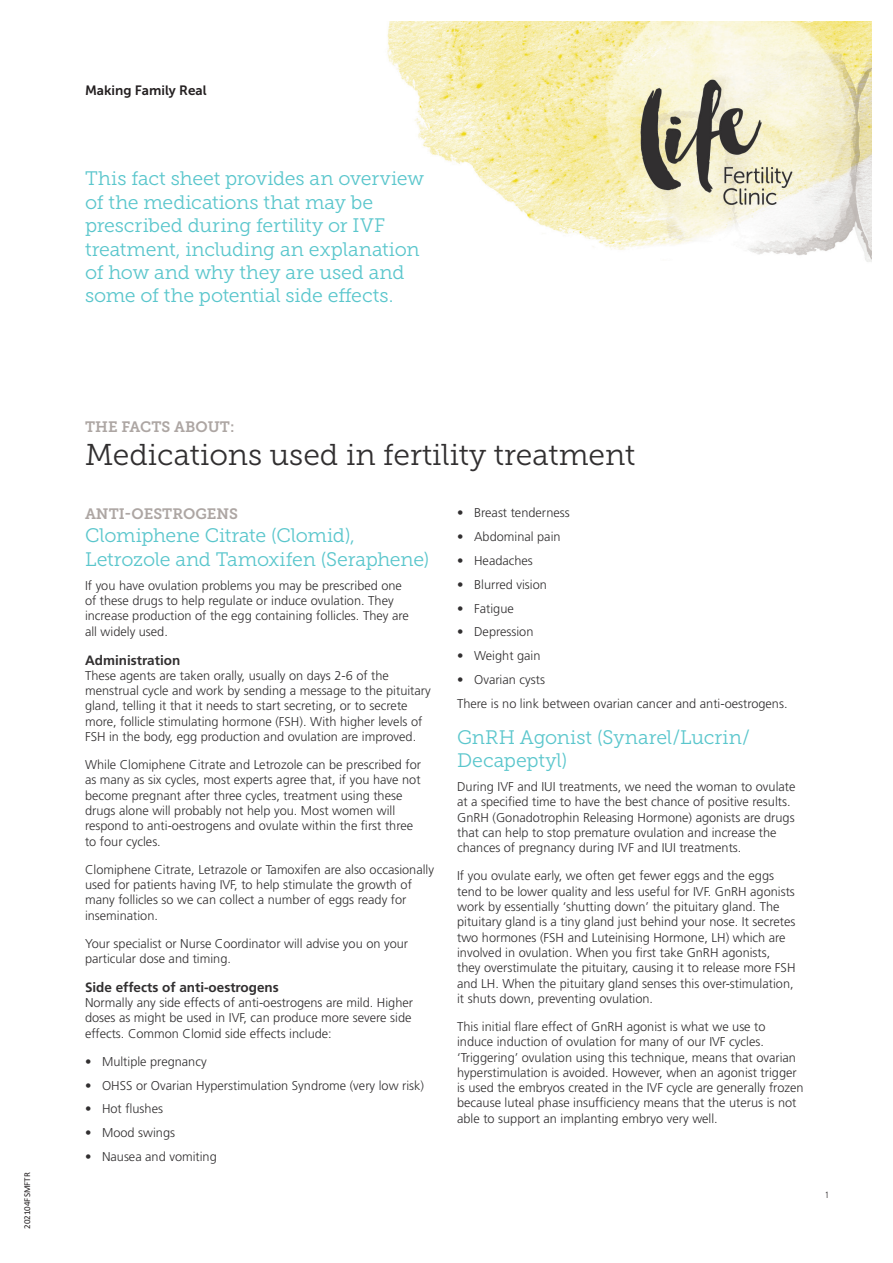
<style>
.page{position:relative;width:893px;height:1263px;background:#fff}
.page>*{position:absolute;margin:0;border:0;box-sizing:border-box;transform-origin:0 0}
.t1{font:30px "Museo Slab 300";color:#312f30}
.Sub-head{font:19.5px/23.4px "Museo Slab 300";letter-spacing:-.01em;color:#5ac6cc}
.Title_Small_CAPS{font:15px "Museo Slab 700";color:#ada6a3}
.Sub_Sub_head{font:700 13.5px "Frutiger";color:#312f30}
.t2{font:13.5px "Museo Sans 700";color:#231f20}
.Body_Copy{font:300 12.75px/15.3px "Frutiger";color:#312f30}
.t3{font:9px "Calibri";color:#231f20}
.t4{font:300 condensed 9px "Frutiger";color:#231f20}
</style>
<div class="page">
<img style="left:387px;top:21px;width:485px;height:241px">
<p class="t3" style="left:21px;top:1229px;width:58px;rotate:-90deg">202104FSMFTR</p>
<p class="t2" style="left:85px;top:83px;width:123px">Making Family Real</p>
<p class="Sub-head" style="left:85px;top:167px;width:340px">This fact sheet provides an overview of the medications that may be prescribed during fertility or IVF treatment, including an explanation of how and why they are used and some of the potential side effects.</p>
<p class="Title_Small_CAPS" style="left:85px;top:419px;width:151px">THE FACTS ABOUT:</p>
<p class="t1" style="left:85px;top:438px;width:552px">Medications used in fertility treatment</p>
<p class="Title_Small_CAPS" style="left:85px;top:505px;width:155px">ANTI-OESTROGENS</p>
<p class="Sub-head" style="left:85px;top:524px;width:346px">Clomiphene Citrate (Clomid),<br>Letrozole and Tamoxifen (Seraphene)</p>
<p class="Body_Copy" style="left:85px;top:578px;width:325px">If you have ovulation problems you may be prescribed one of these drugs to help regulate or induce ovulation. They increase production of the egg containing follicles. They are all widely used.</p>
<p class="Sub_Sub_head" style="left:85px;top:652px;width:97px">Administration</p>
<p class="Body_Copy" style="left:85px;top:668px;width:347px">These agents are taken orally, usually on days 2-6 of the menstrual cycle and work by sending a message to the pituitary gland, telling it that it needs to start secreting, or to secrete more, follicle stimulating hormone (FSH). With higher levels of FSH in the body, egg production and ovulation are improved.</p>
<p class="Body_Copy" style="left:85px;top:757px;width:338px">While Clomiphene Citrate and Letrozole can be prescribed for as many as six cycles, most experts agree that, if you have not become pregnant after three cycles, treatment using these drugs alone will probably not help you. Most women will respond to anti-oestrogens and ovulate within the first three to four cycles.</p>
<p class="Body_Copy" style="left:85px;top:862px;width:350px">Clomiphene Citrate, Letrazole or Tamoxifen are also occasionally used for patients having IVF, to help stimulate the growth of many follicles so we can collect a number of eggs ready for insemination.</p>
<p class="Body_Copy" style="left:85px;top:936px;width:325px">Your specialist or Nurse Coordinator will advise you on your particular dose and timing.</p>
<p class="Sub_Sub_head" style="left:85px;top:979px;width:195px">Side effects of anti-oestrogens</p>
<p class="Body_Copy" style="left:85px;top:995px;width:330px">Normally any side effects of anti-oestrogens are mild. Higher doses as might be used in IVF, can produce more severe side effects. Common Clomid side effects include:</p>
<p class="Body_Copy" style="left:85px;top:1054px;width:123px">• Multiple pregnancy</p>
<p class="Body_Copy" style="left:85px;top:1078px;width:341px">• OHSS or Ovarian Hyperstimulation Syndrome (very low risk)</p>
<p class="Body_Copy" style="left:85px;top:1101px;width:79px">• Hot flushes</p>
<p class="Body_Copy" style="left:85px;top:1125px;width:92px">• Mood swings</p>
<p class="Body_Copy" style="left:85px;top:1149px;width:133px">• Nausea and vomiting</p>
<p class="Body_Copy" style="left:457px;top:505px;width:114px">• Breast tenderness</p>
<p class="Body_Copy" style="left:457px;top:529px;width:105px">• Abdominal pain</p>
<p class="Body_Copy" style="left:457px;top:553px;width:77px">• Headaches</p>
<p class="Body_Copy" style="left:457px;top:577px;width:91px">• Blurred vision</p>
<p class="Body_Copy" style="left:457px;top:601px;width:58px">• Fatigue</p>
<p class="Body_Copy" style="left:457px;top:624px;width:78px">• Depression</p>
<p class="Body_Copy" style="left:457px;top:648px;width:85px">• Weight gain</p>
<p class="Body_Copy" style="left:457px;top:672px;width:89px">• Ovarian cysts</p>
<p class="Body_Copy" style="left:457px;top:696px;width:332px">There is no link between ovarian cancer and anti-oestrogens.</p>
<p class="Sub-head" style="left:457px;top:726px;width:294px">GnRH Agonist (Synarel/Lucrin/<br>Decapeptyl)</p>
<p class="Body_Copy" style="left:457px;top:779px;width:340px">During IVF and IUI treatments, we need the woman to ovulate at a specified time to have the best chance of positive results.<br>GnRH (Gonadotrophin Releasing Hormone) agonists are drugs that can help to stop premature ovulation and increase the chances of pregnancy during IVF and IUI treatments.</p>
<p class="Body_Copy" style="left:457px;top:868px;width:340px">If you ovulate early, we often get fewer eggs and the eggs tend to be lower quality and less useful for IVF. GnRH agonists work by essentially ‘shutting down’ the pituitary gland. The pituitary gland is a tiny gland just behind your nose. It secretes two hormones (FSH and Luteinising Hormone, LH) which are involved in ovulation. When you first take GnRH agonists, they overstimulate the pituitary, causing it to release more FSH and LH. When the pituitary gland senses this over-stimulation, it shuts down, preventing ovulation.</p>
<p class="Body_Copy" style="left:457px;top:1019px;width:348px">This initial flare effect of GnRH agonist is what we use to induce induction of ovulation for many of our IVF cycles. ‘Triggering’ ovulation using this technique, means that ovarian hyperstimulation is avoided. However, when an agonist trigger is used the embryos created in the IVF cycle are generally frozen because luteal phase insufficiency means that the uterus is not able to support an implanting embryo very well.</p>
<p class="t4" style="left:825px;top:1190px;width:6px">1</p>
</div>
